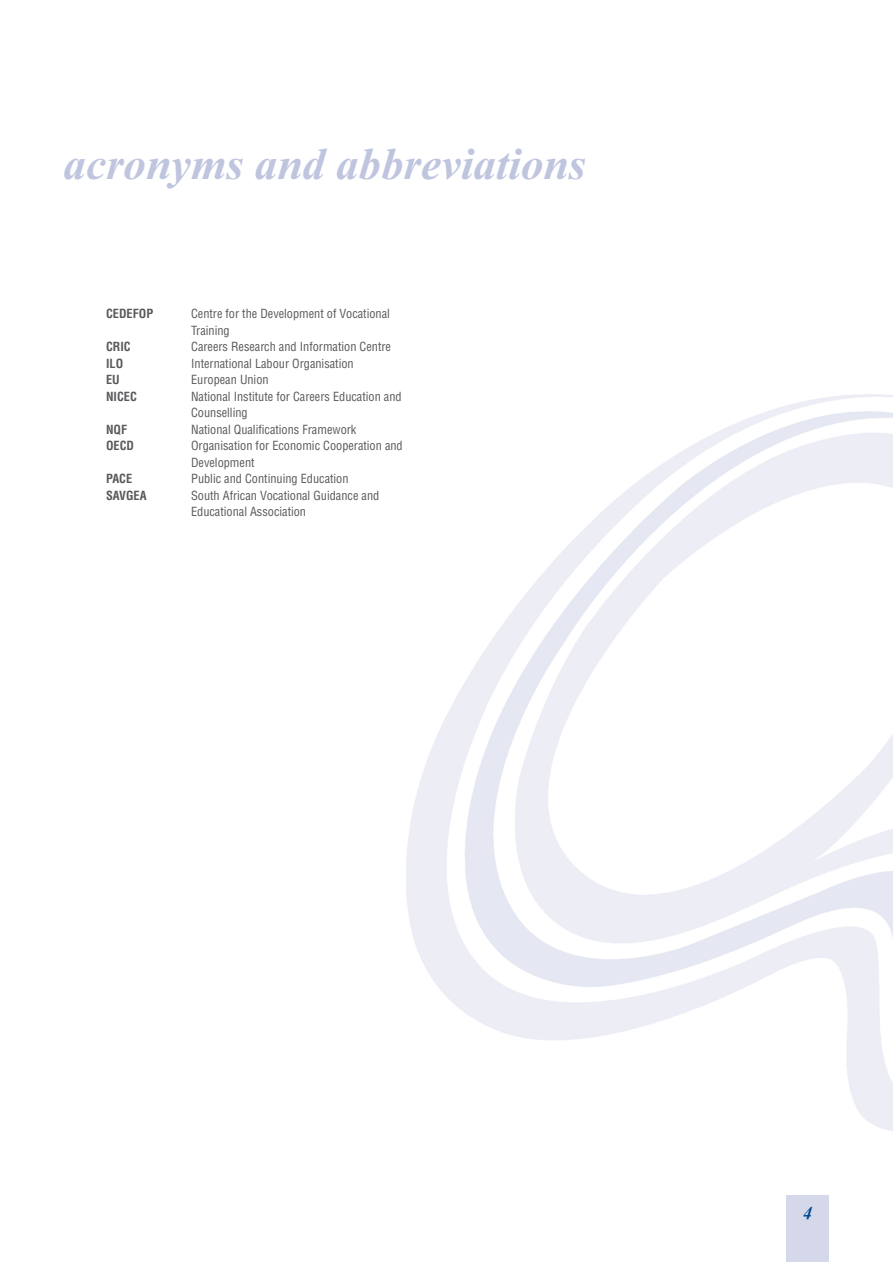
<style>
.page{position:relative;width:893px;height:1263px;background:#fff}
.page>*{position:absolute;margin:0;border:0;box-sizing:border-box;transform-origin:0 0}
.t1{font:italic 700 45px "Times New Roman";color:#bfc5df}
.t2{font:italic 700 18px "Times New Roman";color:#004990}
.t3{font:condensed 12.3px/16.5px "Helvetica";color:#58595b}
.t4{font:700 condensed 12.3px "Helvetica";color:#58595b}
</style>
<div class="page">
<img style="left:406px;top:394px;width:486px;height:737px">
<div style="left:786px;top:1196px;width:43px;height:66px;background:#d4d8ea"></div>
<h1 class="t1" style="left:64px;top:149px;width:524px">acronyms and abbreviations</h1>
<p class="t4" style="left:106px;top:309px;width:49px">CEDEFOP</p>
<p class="t3" style="left:191px;top:306px;width:200px">Centre for the Development of Vocational<br>Training</p>
<p class="t4" style="left:106px;top:342px;width:26px">CRIC</p>
<p class="t3" style="left:191px;top:339px;width:201px">Careers Research and Information Centre</p>
<p class="t4" style="left:106px;top:358px;width:19px">ILO</p>
<p class="t3" style="left:191px;top:356px;width:164px">International Labour Organisation</p>
<p class="t4" style="left:106px;top:375px;width:15px">EU</p>
<p class="t3" style="left:191px;top:372px;width:79px">European Union</p>
<p class="t4" style="left:106px;top:391px;width:32px">NICEC</p>
<p class="t3" style="left:191px;top:389px;width:212px">National Institute for Careers Education and<br>Counselling</p>
<p class="t4" style="left:106px;top:424px;width:23px">NQF</p>
<p class="t3" style="left:191px;top:422px;width:167px">National Qualifications Framework</p>
<p class="t4" style="left:106px;top:441px;width:29px">OECD</p>
<p class="t3" style="left:191px;top:438px;width:213px">Organisation for Economic Cooperation and<br>Development</p>
<p class="t4" style="left:106px;top:474px;width:28px">PACE</p>
<p class="t3" style="left:191px;top:471px;width:159px">Public and Continuing Education</p>
<p class="t4" style="left:106px;top:490px;width:42px">SAVGEA</p>
<p class="t3" style="left:191px;top:488px;width:190px">South African Vocational Guidance and<br>Educational Association</p>
<h2 class="t2" style="left:803px;top:1207px;width:10px">4</h2>
</div>
